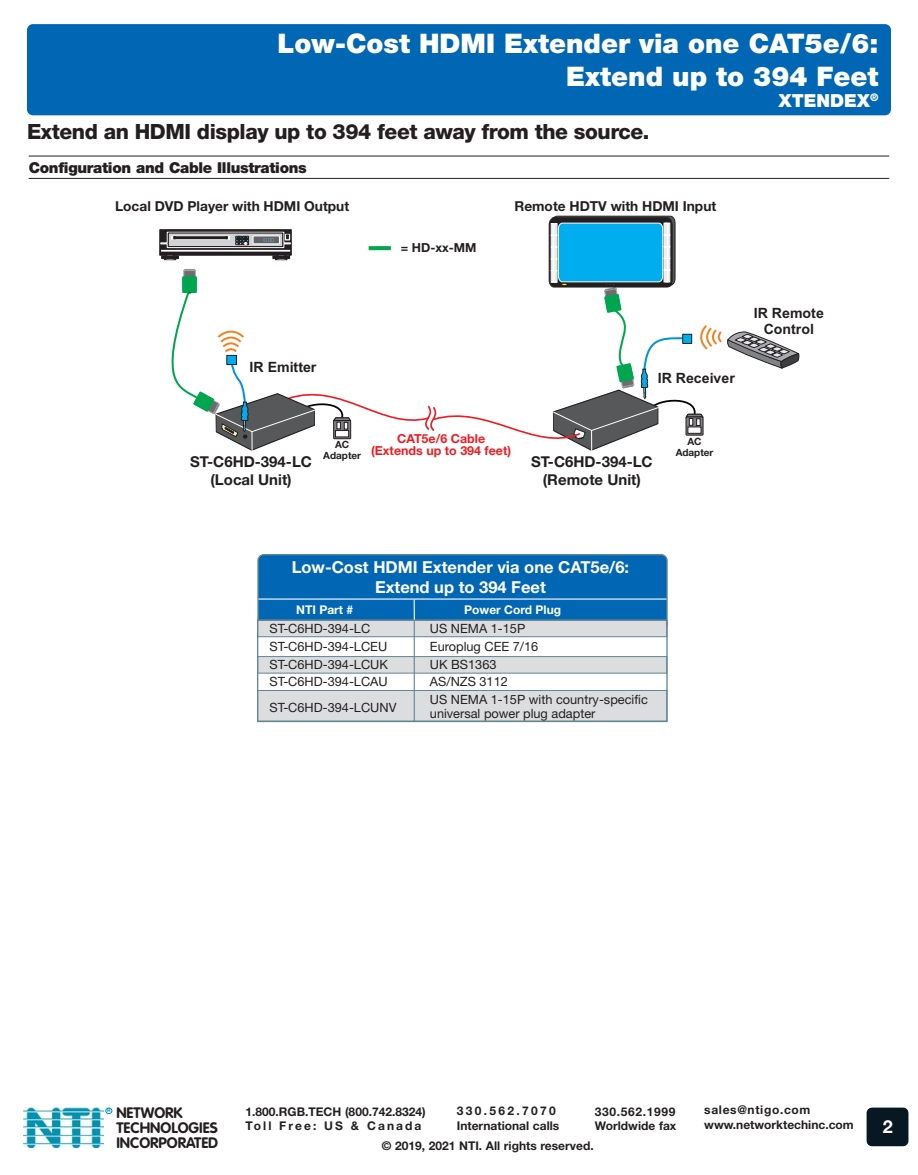
<style>
.page{position:relative;width:918px;height:1175px;background:#fff}
.page>*{position:absolute;margin:0;border:0;box-sizing:border-box;transform-origin:0 0}
.t1{font:900 27px/32.4px "Helvetica Neue LT Std";color:#fff;text-align:right}
.t2{font:800 21px "Helvetica Neue LT Std";letter-spacing:-.02em;color:#231f20}
.t3{font:900 18px "Helvetica Neue LT Std";color:#fff}
.t4{font:700 18px "Helvetica Neue LT Std";color:#fff}
.t5{font:700 16.5px "Helvetica Neue LT Std";color:#fff}
.t6{font:700 15px/17.9px "Helvetica Neue LT Std";color:#231f20;text-align:center}
.Body_Double_Bar_Head{font:900 15px "Helvetica Neue LT Std";letter-spacing:-.02em;color:#231f20}
.t7{font:700 15px/14.7px "VAG Rounded Std";color:#231f20}
.t8{font:700 14.1px/15.8px "Arial";color:#231f20;text-align:center}
.t9{font:700 13.65px "Helvetica Neue LT Std";color:#231f20}
.t10{font:12.75px/13.5px "Helvetica Neue LT Std";color:#231f20}
.t11{font:700 12.45px/11.9px "Helvetica Neue LT Std";color:#ee1d23;text-align:center}
.t12{font:700 12.45px "Helvetica Neue LT Std";color:#231f20}
.t13{font:700 12px/14.4px "Helvetica Neue LT Std";color:#231f20}
.t14{font:700 12px "Helvetica Neue LT Std";color:#fff}
.t15{font:700 9.9px/10.6px "Helvetica Neue LT Std";color:#231f20;text-align:center}
.t16{font:700 4.95px "Helvetica Neue LT Std";color:#0093b0}
</style>
<div class="page">
<div style="left:105px;top:1107px;width:7px;height:7px;border:1px solid #0093b0;border-radius:50%"></div>
<img style="left:23px;top:1107px;width:81px;height:40px">
<div style="left:867px;top:1107px;width:41px;height:39px;background:#071822"></div>
<hr style="left:29px;top:156px;width:860px;height:1px;background:#231f20">
<hr style="left:29px;top:178px;width:860px;height:1px;background:#231f20">
<div style="left:257px;top:690px;width:410px;height:31px;background:#dcdddf;border:1px solid #638594"></div>
<div style="left:258px;top:554px;width:409px;height:77px;background:#0166b3;border-radius:6px"></div>
<div style="left:257px;top:554px;width:411px;height:77px;border:1px solid #638594;border-radius:6px"></div>
<div style="left:257px;top:620px;width:410px;height:17px;background:#dcdddf;border:1px solid #638594"></div>
<hr style="left:258px;top:598px;width:408px;height:1px;background:#fff">
<svg style="left:414px;top:599px;width:1px;height:20px"></svg>
<div style="left:257px;top:656px;width:410px;height:17px;background:#dcdddf;border:1px solid #638594"></div>
<hr style="left:414px;top:621px;width:1px;height:101px;background:#638594">
<div style="left:257px;top:619px;width:411px;height:103px;border:1px solid #638594"></div>
<div style="left:27px;top:24px;width:864px;height:91px;background:#0166b3;border-radius:6px"></div>
<svg style="left:159px;top:216px;width:641px;height:235px"></svg>
<p class="t1" style="left:278px;top:27px;width:602px">Low-Cost HDMI Extender via one CAT5e/6:<br>Extend up to 394 Feet</p>
<p class="t3" style="left:778px;top:90px;width:102px">XTENDEX<sup>®</sup></p>
<p class="t2" style="left:27px;top:119px;width:624px">Extend an HDMI display up to 394 feet away from the source.</p>
<p class="Body_Double_Bar_Head" style="left:29px;top:159px;width:280px">Configuration and Cable Illustrations</p>
<p class="t9" style="left:115px;top:201px;width:236px">Local DVD Player with HDMI Output</p>
<p class="t9" style="left:514px;top:201px;width:203px">Remote HDTV with HDMI Input</p>
<p class="t12" style="left:401px;top:242px;width:77px">= HD-xx-MM</p>
<p class="t8" style="left:250px;top:359px;width:68px">IR Emitter</p>
<p class="t6" style="left:190px;top:453px;width:123px">ST-C6HD-394-LC (Local Unit)</p>
<p class="t15" style="left:323px;top:440px;width:39px">AC<br>Adapter</p>
<p class="t11" style="left:371px;top:434px;width:141px">CAT5e/6 Cable (Extends up to 394 feet)</p>
<p class="t8" style="left:658px;top:370px;width:79px">IR Receiver</p>
<p class="t8" style="left:754px;top:305px;width:71px">IR Remote<br>Control</p>
<p class="t6" style="left:531px;top:453px;width:123px">ST-C6HD-394-LC (Remote Unit)</p>
<p class="t15" style="left:676px;top:437px;width:39px">AC<br>Adapter</p>
<p class="t5" style="left:292px;top:557px;width:339px">Low-Cost HDMI Extender via one CAT5e/6:</p>
<p class="t5" style="left:375px;top:577px;width:172px">Extend up to 394 Feet</p>
<p class="t14" style="left:296px;top:602px;width:58px">NTI Part #</p>
<p class="t14" style="left:464px;top:602px;width:98px">Power Cord Plug</p>
<p class="t10" style="left:269px;top:622px;width:102px">ST-C6HD-394-LC</p>
<p class="t10" style="left:430px;top:622px;width:97px">US NEMA 1-15P</p>
<p class="t10" style="left:269px;top:639px;width:119px">ST-C6HD-394-LCEU</p>
<p class="t10" style="left:430px;top:639px;width:110px">Europlug CEE 7/16</p>
<p class="t10" style="left:269px;top:657px;width:120px">ST-C6HD-394-LCUK</p>
<p class="t10" style="left:430px;top:657px;width:68px">UK BS1363</p>
<p class="t10" style="left:269px;top:675px;width:120px">ST-C6HD-394-LCAU</p>
<p class="t10" style="left:430px;top:675px;width:79px">AS/NZS 3112</p>
<p class="t10" style="left:269px;top:700px;width:129px">ST-C6HD-394-LCUNV</p>
<p class="t10" style="left:430px;top:692px;width:219px">US NEMA 1-15P with country-specific universal power plug adapter</p>
<p class="t16" style="left:107px;top:1107px;width:5px">R</p>
<p class="t7" style="left:116px;top:1106px;width:103px">NETWORK<br>TECHNOLOGIES<br>INCORPORATED</p>
<p class="t13" style="left:704px;top:1102px;width:151px">sales@ntigo.com www.networktechinc.com</p>
<p class="t13" style="left:457px;top:1103px;width:104px">330.562.7070<br>International calls</p>
<p class="t13" style="left:246px;top:1104px;width:181px">1.800.RGB.TECH (800.742.8324)<br>Toll Free: US &amp; Canada</p>
<p class="t13" style="left:595px;top:1103px;width:83px">330.562.1999<br>Worldwide fax</p>
<p class="t13" style="left:382px;top:1138px;width:213px">© 2019, 2021 NTI. All rights reserved.</p>
<h3 class="t4" style="left:883px;top:1115px;width:12px">2</h3>
</div>
